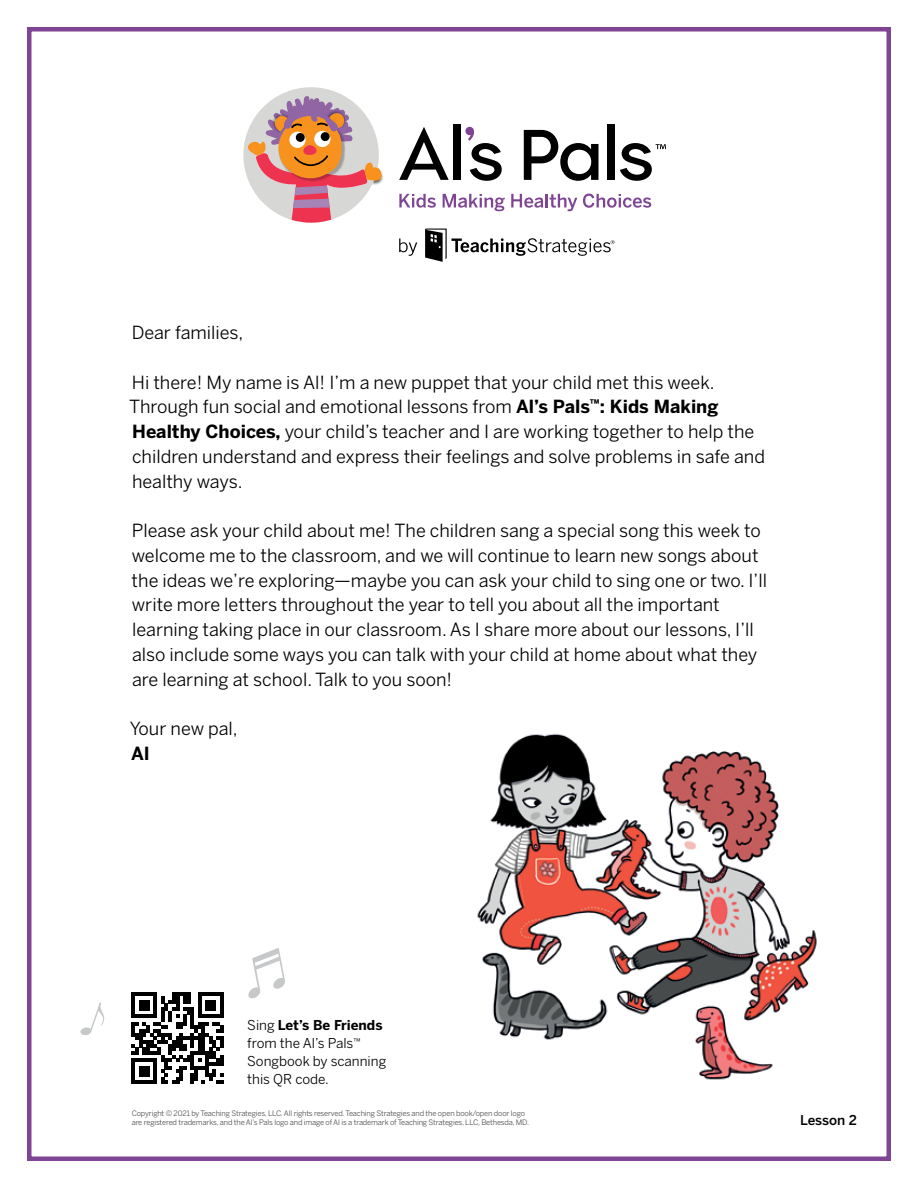
<style>
.page{position:relative;width:918px;height:1188px;background:#fff}
.page>*{position:absolute;margin:0;border:0;box-sizing:border-box;transform-origin:0 0}
.t1{font:18px/24.8px "Benton Sans";color:#000}
.t2{font:700 18px "Benton Sans";color:#000}
.t3{font:13.5px/18px "Benton Sans";color:#000}
.t4{font:500 13.5px "Benton Sans";letter-spacing:-.01em;color:#000}
.t5{font:7.5px/9.8px "Benton Sans";letter-spacing:-.02em;color:#4d4d4f}
.s1{font-weight:700}
</style>
<div class="page">
<div style="left:27px;top:27px;width:864px;height:1134px;border:4px solid #7f4594"></div>
<div style="left:453px;top:124px;width:7px;height:56px;background:#000"></div>
<svg style="left:465px;top:127px;width:37px;height:54px"></svg>
<svg style="left:524px;top:130px;width:74px;height:51px"></svg>
<div style="left:607px;top:124px;width:8px;height:56px;background:#000"></div>
<svg style="left:399px;top:127px;width:50px;height:53px"></svg>
<svg style="left:399px;top:194px;width:37px;height:14px"></svg>
<svg style="left:443px;top:194px;width:62px;height:17px"></svg>
<svg style="left:511px;top:194px;width:66px;height:17px"></svg>
<svg style="left:583px;top:194px;width:68px;height:14px"></svg>
<svg style="left:620px;top:143px;width:46px;height:38px"></svg>
<svg style="left:425px;top:229px;width:190px;height:33px"></svg>
<svg style="left:399px;top:239px;width:18px;height:17px"></svg>
<svg style="left:243px;top:87px;width:140px;height:136px"></svg>
<svg style="left:80px;top:1002px;width:24px;height:34px"></svg>
<svg style="left:248px;top:948px;width:37px;height:51px"></svg>
<img style="left:477px;top:733px;width:340px;height:347px">
<svg style="left:132px;top:992px;width:91px;height:92px"></svg>
<p class="t1" style="left:132px;top:320px;width:113px">Dear families,</p>
<p class="t1" style="left:129px;top:370px;width:638px">Hi there! My name is Al! I’m a new puppet that your child met this week.<br>Through fun social and emotional lessons from <span class="s1">Al’s Pals</span><sup>™</sup><span class="s1">: Kids Making Healthy Choices,</span> your child’s teacher and I are working together to help the children understand and express their feelings and solve problems in safe and healthy ways.</p>
<p class="t1" style="left:132px;top:518px;width:637px">Please ask your child about me! The children sang a special song this week to welcome me to the classroom, and we will continue to learn new songs about the ideas we’re exploring—maybe you can ask your child to sing one or two. I’ll write more letters throughout the year to tell you about all the important learning taking place in our classroom. As I share more about our lessons, I’ll also include some ways you can talk with your child at home about what they are learning at school. Talk to you soon!</p>
<p class="t1" style="left:130px;top:716px;width:109px">Your new pal,</p>
<p class="t2" style="left:131px;top:742px;width:20px">Al</p>
<p class="t3" style="left:247px;top:1016px;width:141px">Sing <span class="s1">Let’s Be Friends </span>from the Al’s Pals<sup>™<br></sup>Songbook by scanning this QR code.</p>
<p class="t5" style="left:132px;top:1108px;width:399px">Copyright © 2021 by Teaching Strategies, LLC. All rights reserved. Teaching Strategies and the open book/open door logo are registered trademarks, and the Al’s Pals logo and image of Al is a trademark of Teaching Strategies, LLC, Bethesda, MD.</p>
<p class="t4" style="left:800px;top:1112px;width:58px">Lesson 2</p>
</div>
